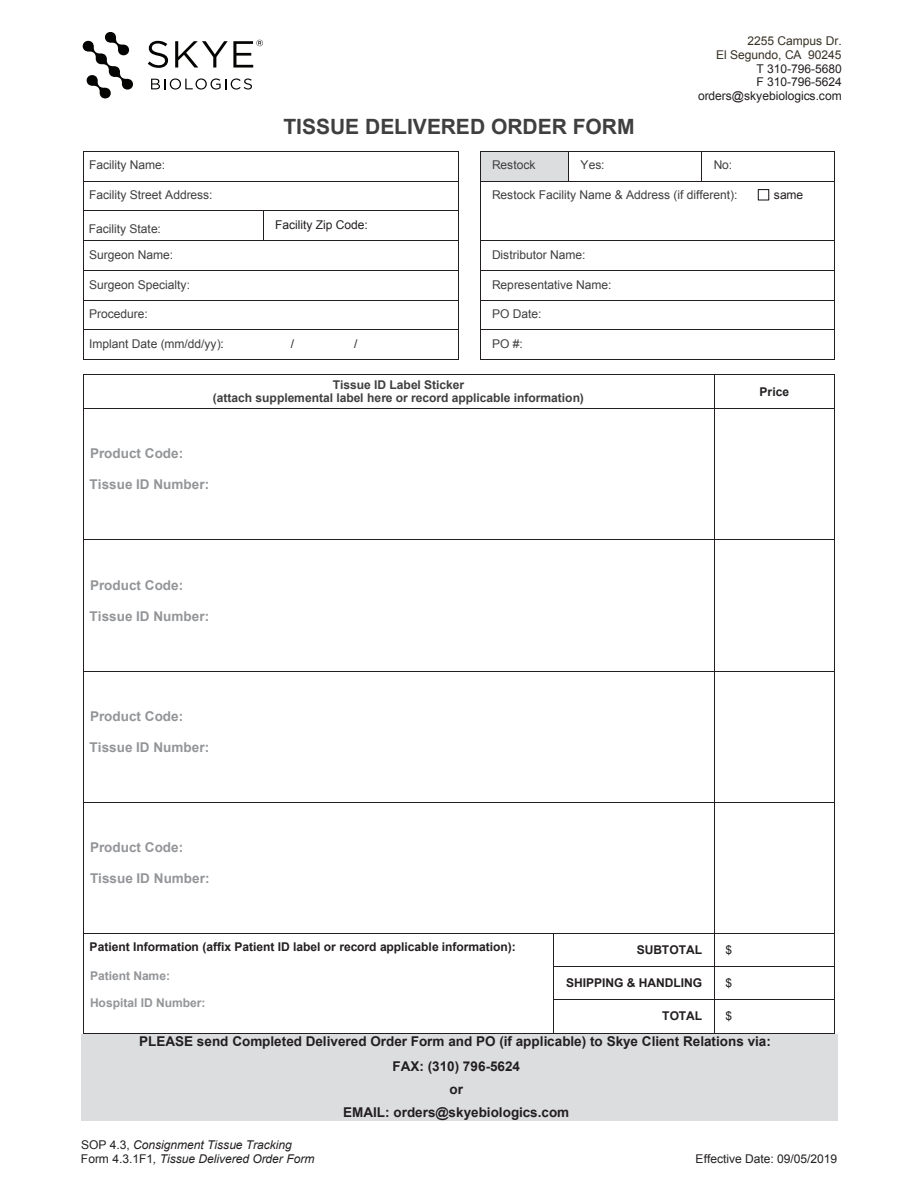
<style>
.page{position:relative;width:918px;height:1188px;background:#fff}
.page>*{position:absolute;margin:0;border:0;box-sizing:border-box;transform-origin:0 0}
.t1{font:700 21px "Arial";color:#3f3f40}
.t2{font:700 13.5px/23.5px "Arial";color:#231f20;text-align:center}
.t3{font:700 13.5px "Arial";color:#939598}
.t4{font:12px "Arial";letter-spacing:-.005em;color:#3f3f40}
.t5{font:700 12px "Arial";color:#231f20}
.t6{font:12px/13.8px "Arial";letter-spacing:-.005em;color:#231f20;text-align:right}
.t7{font:700 12px/12.5px "Arial";color:#3f3f40;text-align:center}
.t8{font:italic 12px/13.6px "Arial";letter-spacing:-.005em;color:#231f20}
.t9{font:12px/13.8px "Arial";letter-spacing:-.005em;color:#373225;text-align:right}
.t10{font:700 12px "Arial";color:#939598}
.s1{color:#231f20}
.s2{font-style:normal}
</style>
<div class="page">
<div style="left:481px;top:152px;width:88px;height:29px;background:#dcdddf"></div>
<hr style="left:84px;top:151px;width:375px;height:1px;background:#231f20">
<hr style="left:481px;top:151px;width:88px;height:1px;background:#231f20">
<hr style="left:569px;top:151px;width:132px;height:1px;background:#231f20">
<hr style="left:702px;top:151px;width:132px;height:1px;background:#231f20">
<div style="left:758px;top:189px;width:11px;height:12px;border:1px solid #231f20"></div>
<hr style="left:84px;top:181px;width:375px;height:1px;background:#231f20">
<hr style="left:481px;top:181px;width:88px;height:1px;background:#231f20">
<hr style="left:569px;top:181px;width:132px;height:1px;background:#231f20">
<svg style="left:701px;top:151px;width:1px;height:31px"></svg>
<hr style="left:702px;top:181px;width:132px;height:1px;background:#231f20">
<hr style="left:84px;top:211px;width:179px;height:1px;background:#231f20">
<hr style="left:264px;top:211px;width:195px;height:1px;background:#231f20">
<hr style="left:84px;top:240px;width:179px;height:1px;background:#231f20">
<svg style="left:263px;top:211px;width:1px;height:30px"></svg>
<hr style="left:264px;top:240px;width:195px;height:1px;background:#231f20">
<hr style="left:481px;top:240px;width:353px;height:1px;background:#231f20">
<hr style="left:84px;top:270px;width:375px;height:1px;background:#231f20">
<hr style="left:481px;top:270px;width:353px;height:1px;background:#231f20">
<hr style="left:84px;top:300px;width:375px;height:1px;background:#231f20">
<hr style="left:481px;top:300px;width:353px;height:1px;background:#231f20">
<hr style="left:84px;top:330px;width:375px;height:1px;background:#231f20">
<hr style="left:481px;top:330px;width:353px;height:1px;background:#231f20">
<svg style="left:83px;top:151px;width:1px;height:209px"></svg>
<hr style="left:84px;top:359px;width:375px;height:1px;background:#231f20">
<svg style="left:480px;top:151px;width:1px;height:209px"></svg>
<hr style="left:481px;top:359px;width:353px;height:1px;background:#231f20">
<svg style="left:834px;top:151px;width:1px;height:209px"></svg>
<hr style="left:84px;top:374px;width:630px;height:1px;background:#231f20">
<hr style="left:714px;top:374px;width:121px;height:1px;background:#231f20">
<hr style="left:83px;top:375px;width:1px;height:33px;background:#231f20">
<hr style="left:714px;top:375px;width:1px;height:33px;background:#231f20">
<hr style="left:835px;top:375px;width:1px;height:33px;background:#231f20">
<hr style="left:84px;top:408px;width:630px;height:1px;background:#231f20">
<hr style="left:714px;top:408px;width:121px;height:1px;background:#231f20">
<hr style="left:83px;top:416px;width:1px;height:124px;background:#231f20">
<hr style="left:714px;top:416px;width:1px;height:124px;background:#231f20">
<hr style="left:835px;top:416px;width:1px;height:124px;background:#231f20">
<hr style="left:84px;top:540px;width:630px;height:1px;background:#231f20">
<hr style="left:714px;top:540px;width:121px;height:1px;background:#231f20">
<hr style="left:83px;top:547px;width:1px;height:124px;background:#231f20">
<hr style="left:714px;top:547px;width:1px;height:124px;background:#231f20">
<hr style="left:835px;top:547px;width:1px;height:124px;background:#231f20">
<hr style="left:84px;top:671px;width:630px;height:1px;background:#231f20">
<hr style="left:714px;top:671px;width:121px;height:1px;background:#231f20">
<hr style="left:83px;top:678px;width:1px;height:124px;background:#231f20">
<hr style="left:714px;top:678px;width:1px;height:124px;background:#231f20">
<hr style="left:835px;top:678px;width:1px;height:124px;background:#231f20">
<hr style="left:84px;top:802px;width:630px;height:1px;background:#231f20">
<hr style="left:714px;top:802px;width:121px;height:1px;background:#231f20">
<hr style="left:83px;top:809px;width:1px;height:124px;background:#231f20">
<hr style="left:714px;top:809px;width:1px;height:124px;background:#231f20">
<hr style="left:835px;top:809px;width:1px;height:124px;background:#231f20">
<hr style="left:84px;top:933px;width:469px;height:1px;background:#231f20">
<hr style="left:554px;top:933px;width:160px;height:1px;background:#231f20">
<hr style="left:714px;top:933px;width:121px;height:1px;background:#231f20">
<hr style="left:554px;top:966px;width:160px;height:1px;background:#231f20">
<hr style="left:714px;top:966px;width:121px;height:1px;background:#231f20">
<hr style="left:554px;top:999px;width:160px;height:1px;background:#231f20">
<hr style="left:714px;top:999px;width:121px;height:1px;background:#231f20">
<svg style="left:83px;top:933px;width:1px;height:101px"></svg>
<hr style="left:84px;top:1033px;width:469px;height:1px;background:#231f20">
<svg style="left:553px;top:933px;width:1px;height:101px"></svg>
<hr style="left:554px;top:1033px;width:160px;height:1px;background:#231f20">
<svg style="left:714px;top:934px;width:1px;height:99px"></svg>
<hr style="left:714px;top:1033px;width:121px;height:1px;background:#231f20">
<div style="left:81px;top:1034px;width:756px;height:16px;background:#dcdddf"></div>
<div style="left:81px;top:1050px;width:756px;height:8px;background:#dcdddf"></div>
<div style="left:81px;top:1058px;width:756px;height:23px;background:#dcdddf"></div>
<div style="left:81px;top:1081px;width:756px;height:24px;background:#dcdddf"></div>
<div style="left:81px;top:1105px;width:756px;height:15px;background:#dcdddf"></div>
<svg style="left:82px;top:32px;width:51px;height:67px"></svg>
<svg style="left:148px;top:41px;width:20px;height:27px"></svg>
<svg style="left:151px;top:78px;width:101px;height:12px"></svg>
<svg style="left:175px;top:40px;width:88px;height:28px"></svg>
<h1 class="t1" style="left:283px;top:113px;width:353px">TISSUE DELIVERED ORDER FORM</h1>
<p class="t9" style="left:716px;top:34px;width:127px">2255 Campus Dr.<br>El Segundo, CA 90245</p>
<p class="t6" style="left:698px;top:62px;width:145px">T 310-796-5680<br>F 310-796-5624 orders@skyebiologics.com</p>
<p class="t4" style="left:89px;top:157px;width:78px">Facility Name:</p>
<p class="t4" style="left:492px;top:157px;width:45px">Restock</p>
<p class="t4" style="left:581px;top:157px;width:26px">Yes:</p>
<p class="t4" style="left:714px;top:157px;width:20px">No:</p>
<p class="t4" style="left:89px;top:187px;width:125px">Facility Street Address:</p>
<p class="t4" style="left:492px;top:187px;width:247px">Restock Facility Name &amp; Address (if different):</p>
<p class="t6" style="left:774px;top:188px;width:31px">same</p>
<p class="t4" style="left:89px;top:221px;width:74px">Facility State:</p>
<p class="t6" style="left:275px;top:218px;width:94px">Facility Zip Code:</p>
<p class="t4" style="left:89px;top:247px;width:86px">Surgeon Name:</p>
<p class="t4" style="left:492px;top:247px;width:95px">Distributor Name:</p>
<p class="t4" style="left:89px;top:276px;width:102px">Surgeon Specialty:</p>
<p class="t4" style="left:492px;top:276px;width:121px">Representative Name:</p>
<p class="t4" style="left:89px;top:306px;width:60px">Procedure:</p>
<p class="t4" style="left:492px;top:306px;width:51px">PO Date:</p>
<p class="t4" style="left:89px;top:336px;width:136px">Implant Date (mm/dd/yy)<span class="s1">:</span></p>
<p class="t6" style="left:291px;top:337px;width:5px">/</p>
<p class="t6" style="left:354px;top:337px;width:5px">/</p>
<p class="t4" style="left:492px;top:336px;width:32px">PO #:</p>
<p class="t7" style="left:213px;top:379px;width:372px">Tissue ID Label Sticker<br>(attach supplemental label here or record applicable information)</p>
<p class="t5" style="left:760px;top:383px;width:31px">Price</p>
<p class="t3" style="left:90px;top:445px;width:95px">Product Code:</p>
<p class="t3" style="left:90px;top:476px;width:121px">Tissue ID Number:</p>
<p class="t3" style="left:90px;top:576px;width:95px">Product Code:</p>
<p class="t3" style="left:90px;top:607px;width:121px">Tissue ID Number:</p>
<p class="t3" style="left:90px;top:707px;width:95px">Product Code:</p>
<p class="t3" style="left:90px;top:738px;width:121px">Tissue ID Number:</p>
<p class="t3" style="left:90px;top:838px;width:95px">Product Code:</p>
<p class="t3" style="left:90px;top:869px;width:121px">Tissue ID Number:</p>
<p class="t5" style="left:90px;top:939px;width:428px">Patient Information (affix Patient ID label or record applicable information):</p>
<p class="t10" style="left:90px;top:968px;width:82px">Patient Name:</p>
<p class="t10" style="left:90px;top:995px;width:117px">Hospital ID Number:</p>
<p class="t5" style="left:637px;top:942px;width:67px">SUBTOTAL</p>
<p class="t6" style="left:725px;top:943px;width:8px">$</p>
<p class="t5" style="left:566px;top:975px;width:138px">SHIPPING &amp; HANDLING</p>
<p class="t6" style="left:725px;top:976px;width:8px">$</p>
<p class="t5" style="left:662px;top:1008px;width:42px">TOTAL</p>
<p class="t6" style="left:725px;top:1009px;width:8px">$</p>
<p class="t2" style="left:139px;top:1030px;width:633px">PLEASE send Completed Delivered Order Form and PO (if applicable) to Skye Client Relations via:<br>FAX: (310) 796-5624<br>or<br>EMAIL: orders@skyebiologics.com</p>
<p class="t8" style="left:81px;top:1138px;width:235px"><span class="s2">SOP 4.3,</span> Consignment Tissue Tracking<br><span class="s2">Form 4.3.1F1</span>, Tissue Delivered Order Form</p>
<p class="t6" style="left:696px;top:1152px;width:143px">Effective Date: 09/05/2019</p>
</div>
